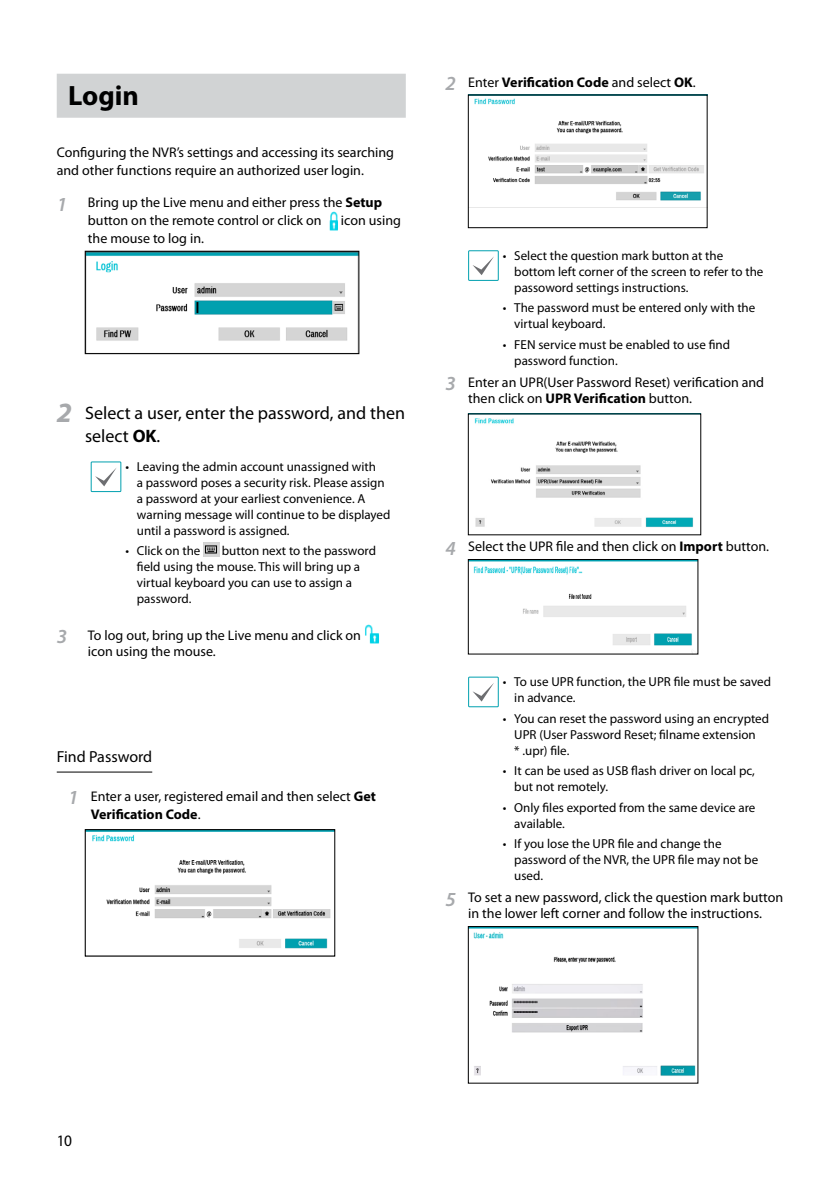
<style>
.page{position:relative;width:840px;height:1191px;background:#fff}
.page>*{position:absolute;margin:0;border:0;box-sizing:border-box;transform-origin:0 0}
.t1{font:700 28px "Myriad Pro";color:#000}
.t2{font:18px/23px "Myriad Pro";color:#000}
.t3{font:16px "Myriad Pro";color:#000}
.t4{font:16px "Myriad Pro";color:#000;scale:.96 1}
.t5{font:14px/18px "Myriad Pro";color:#000}
.t6{font:700 14px "Myriad Pro";color:#000}
.t7{font:13px/16px "Myriad Pro";color:#000}
.s1{font-weight:600;font-style:italic;font-size:20px;color:#a7a9ac}
.s2{font-weight:700}
.s3{font-weight:700;font-style:italic;font-size:28px;color:#a7a9ac}
.s4{font-weight:400}
</style>
<div class="page">
<div style="left:57px;top:74px;width:348px;height:44px;background:#d1d3d4"></div>
<hr style="left:57px;top:771px;width:95px;height:1px;background:#000">
<img style="left:329px;top:211px;width:9px;height:20px">
<img style="left:87px;top:253px;width:270px;height:88px">
<div style="left:85px;top:251px;width:274px;height:103px;border:1px solid #000"></div>
<div style="left:91px;top:461px;width:30px;height:31px;border:1px solid #00a0af"></div>
<svg style="left:95px;top:468px;width:21px;height:18px"></svg>
<img style="left:203px;top:543px;width:16px;height:14px">
<img style="left:365px;top:624px;width:14px;height:20px">
<img style="left:87px;top:831px;width:245px;height:118px">
<div style="left:85px;top:829px;width:249px;height:127px;border:1px solid #000"></div>
<img style="left:470px;top:98px;width:234px;height:110px">
<div style="left:468px;top:95px;width:238px;height:133px;border:1px solid #000"></div>
<div style="left:468px;top:250px;width:30px;height:31px;border:1px solid #00a0af"></div>
<svg style="left:473px;top:257px;width:20px;height:18px"></svg>
<img style="left:474px;top:418px;width:219px;height:110px">
<img style="left:470px;top:561px;width:225px;height:91px">
<div style="left:468px;top:559px;width:229px;height:95px;border:1px solid #000"></div>
<div style="left:468px;top:676px;width:30px;height:31px;border:1px solid #00a0af"></div>
<svg style="left:473px;top:684px;width:20px;height:17px"></svg>
<img style="left:470px;top:928px;width:225px;height:148px">
<div style="left:468px;top:926px;width:229px;height:157px;border:1px solid #000"></div>
<h1 class="t1" style="left:68px;top:77px;width:72px">Login</h1>
<p class="t5" style="left:57px;top:143px;width:338px">Configuring the NVR’s settings and accessing its searching and other functions require an authorized user login.</p>
<p class="t5" style="left:88px;top:193px;width:295px;text-indent:-31px"><span class="s1">1</span> Bring up the Live menu and either press the <span class="s2">Setup </span>button on the remote control or click on</p>
<p class="t5" style="left:341px;top:211px;width:62px">icon using</p>
<p class="t5" style="left:88px;top:229px;width:117px">the mouse to log in.</p>
<h2 class="t2" style="left:85px;top:401px;width:321px;text-indent:-28px"><span class="s3">2</span> Select a user, enter the password, and then select <span class="s2">OK</span>.</h2>
<p class="t7" style="left:137px;top:458px;width:255px;text-indent:-11px">• Leaving the admin account unassigned with<br>a password poses a security risk. Please assign a password at your earliest convenience. A warning message will continue to be displayed until a password is assigned.</p>
<p class="t7" style="left:125px;top:543px;width:76px">• Click on the</p>
<p class="t7" style="left:137px;top:543px;width:240px;text-indent:85px">button next to the password field using the mouse. This will bring up a virtual keyboard you can use to assign a password.</p>
<p class="t5" style="left:88px;top:627px;width:274px;line-height:16px;text-indent:-31px"><span class="s1">3</span> To log out, bring up the Live menu and click on icon using the mouse.</p>
<p class="t3" style="left:57px;top:747px;width:97px">Find Password</p>
<p class="t5" style="left:91px;top:787px;width:286px;text-indent:-23px"><span class="s1">1</span> Enter a user, registered email and then select <span class="s2">Get<br>Verification Code</span>.</p>
<p class="t6" style="left:445px;top:73px;width:251px"><span class="s1">2</span> <span class="s4">Enter</span> Verification Code <span class="s4">and select</span> OK<span class="s4">.</span></p>
<p class="t7" style="left:514px;top:247px;width:250px;text-indent:-11px">• Select the question mark button at the bottom left corner of the screen to refer to the passoword settings instructions.</p>
<p class="t7" style="left:514px;top:300px;width:242px;text-indent:-11px">• The password must be entered only with the virtual keyboard.</p>
<p class="t7" style="left:514px;top:336px;width:217px;text-indent:-11px">• FEN service must be enabled to use find password function.</p>
<p class="t5" style="left:468px;top:374px;width:297px;line-height:16px;text-indent:-23px"><span class="s1">3</span> Enter an UPR(User Password Reset) verification and then click on <span class="s2">UPR Verification</span> button.</p>
<p class="t5" style="left:445px;top:537px;width:325px"><span class="s1">4</span> Select the UPR file and then click on <span class="s2">Import</span> button.</p>
<p class="t7" style="left:514px;top:673px;width:258px;text-indent:-11px">• To use UPR function, the UPR file must be saved in advance.</p>
<p class="t7" style="left:514px;top:710px;width:256px;text-indent:-11px">• You can reset the password using an encrypted<br>UPR (User Password Reset; filname extension<br>* .upr) file.</p>
<p class="t7" style="left:514px;top:762px;width:242px;text-indent:-11px">• It can be used as USB flash driver on local pc, but not remotely.</p>
<p class="t7" style="left:514px;top:799px;width:242px;text-indent:-11px">• Only files exported from the same device are available.</p>
<p class="t7" style="left:514px;top:835px;width:245px;text-indent:-11px">• If you lose the UPR file and change the password of the NVR, the UPR file may not be used.</p>
<p class="t5" style="left:445px;top:889px;width:339px;line-height:16px;text-align:center"><span class="s1">5</span> To set a new password, click the question mark button in the lower left corner and follow the instructions.</p>
<p class="t4" style="left:57px;top:1131px;width:17px">10</p>
</div>
